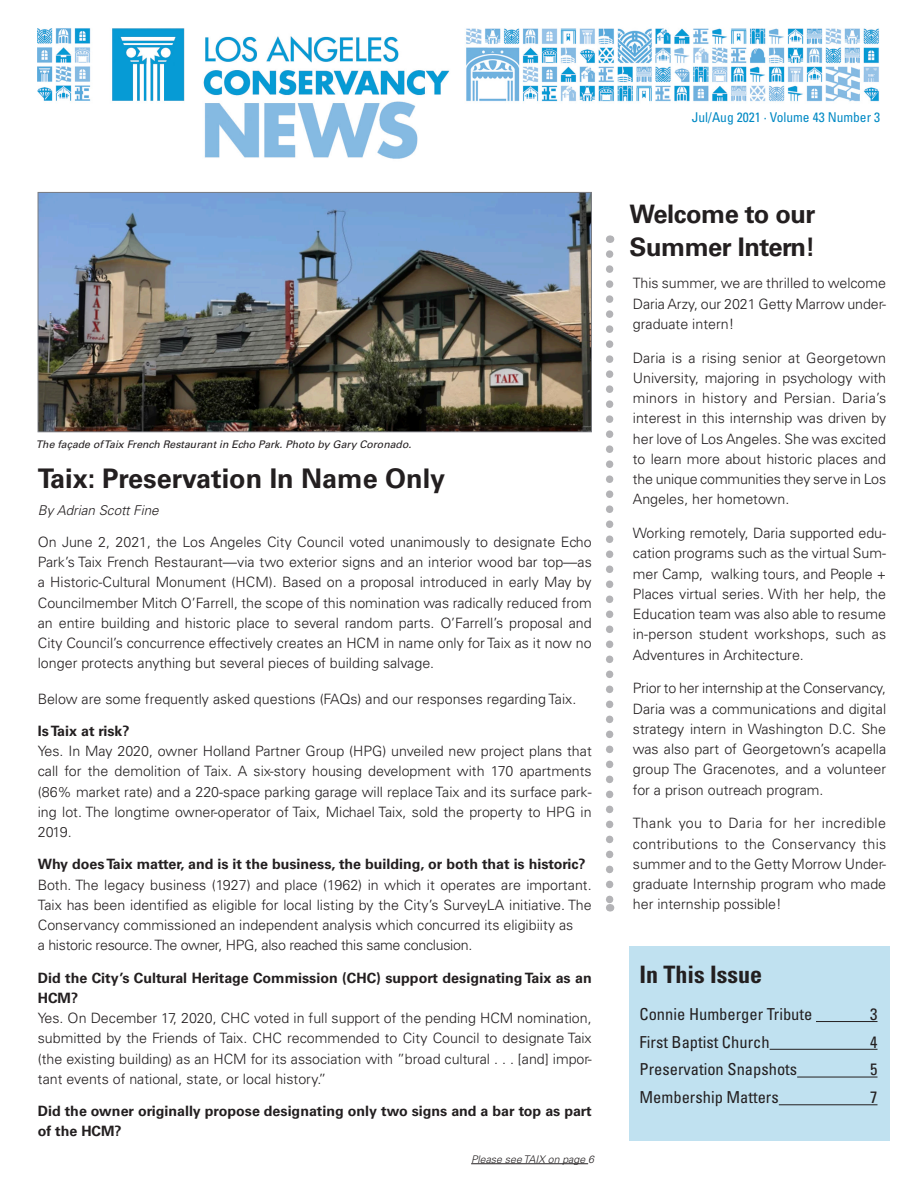
<style>
.page{position:relative;width:918px;height:1188px;background:#fff}
.page>*{position:absolute;margin:0;border:0;box-sizing:border-box;transform-origin:0 0}
.a_Headline{font:700 27px "Univers LT Std";color:#231f20}
.a_Headline-2{font:700 25.5px "Univers LT Std";letter-spacing:-.02em;color:#231f20}
.a_Body_text{font:700 condensed 24px "Univers LT Std";color:#231f20}
.t1{font:condensed 16.5px "Univers LT Std";color:#231f20}
.a_Body_text_-_no_ind{font:300 14.25px/20.2px "Univers LT Std";color:#231f20;text-align:justify}
.t2{font:700 14.25px/20.2px "Univers LT Std";color:#231f20}
.a_Body_text_-_no_ind-2{font:300 14.25px "Univers LT Std";letter-spacing:-.02em;color:#231f20}
.t3{font:condensed 13.5px "Univers LT Std";color:#0089c4}
.a_Byline{font:italic 300 13.5px "Univers LT Std";color:#231f20}
.a_Caption{font:italic 10.5px "Univers LT Std";color:#231f20}
.a_Continuation{font:italic 300 10.5px "Univers LT Std";color:#231f20}
</style>
<div class="page">
<img style="left:38px;top:28px;width:841px;height:131px">
<div style="left:629px;top:946px;width:260px;height:195px;background:#c0e1f0"></div>
<hr style="left:816px;top:1021px;width:62px;height:1px;background:#231f20">
<hr style="left:770px;top:1049px;width:108px;height:1px;background:#231f20">
<hr style="left:797px;top:1077px;width:81px;height:1px;background:#231f20">
<hr style="left:779px;top:1104px;width:99px;height:1px;background:#231f20">
<img style="left:40px;top:194px;width:550px;height:236px">
<div style="left:38px;top:192px;width:554px;height:240px;border:1px solid #7a7c82"></div>
<hr style="left:471px;top:1163px;width:117px;height:1px;background:#231f20">
<svg style="left:606px;top:254px;width:7px;height:658px"></svg>
<p class="a_Caption" style="left:36px;top:438px;width:377px">The façade of Taix French Restaurant in Echo Park. Photo by Gary Coronado.</p>
<p class="a_Headline" style="left:38px;top:463px;width:409px">Taix: Preservation In Name Only</p>
<p class="a_Byline" style="left:38px;top:502px;width:123px">By Adrian Scott Fine</p>
<p class="a_Body_text_-_no_ind" style="left:38px;top:532px;width:555px">On June 2, 2021, the Los Angeles City Council voted unanimously to designate Echo Park’s Taix French Restaurant—via two exterior signs and an interior wood bar top—as a Historic-Cultural Monument (HCM). Based on a proposal introduced in early May by Councilmember Mitch O’Farrell, the scope of this nomination was radically reduced from an entire building and historic place to several random parts. O’Farrell’s proposal and City Council’s concurrence effectively creates an HCM in name only for Taix as it now no longer protects anything but several pieces of building salvage.</p>
<p class="a_Body_text_-_no_ind" style="left:38px;top:688px;width:540px">Below are some frequently asked questions (FAQs) and our responses regarding Taix.</p>
<p class="t2" style="left:38px;top:721px;width:93px">Is Taix at risk?</p>
<p class="a_Body_text_-_no_ind" style="left:38px;top:741px;width:555px">Yes. In May 2020, owner Holland Partner Group (HPG) unveiled new project plans that call for the demolition of Taix. A six-story housing development with 170 apartments (86% market rate) and a 220-space parking garage will replace Taix and its surface park&shy;ing lot. The longtime owner-operator of Taix, Michael Taix, sold the property to HPG in 2019.</p>
<p class="t2" style="left:38px;top:854px;width:549px">Why does Taix matter, and is it the business, the building, or both that is historic?</p>
<p class="a_Body_text_-_no_ind" style="left:38px;top:874px;width:555px">Both. The legacy business (1927) and place (1962) in which it operates are important.<br>Taix has been identified as eligible for local listing by the City’s SurveyLA initiative. The Conservancy commissioned an independent analysis which concurred its eligibiity as</p>
<p class="a_Body_text_-_no_ind-2" style="left:38px;top:937px;width:436px">a historic resource. The owner, HPG, also reached this same conclusion.</p>
<p class="t2" style="left:38px;top:968px;width:555px">Did the City’s Cultural Heritage Commission (CHC) support designating Taix as an<br>HCM?</p>
<p class="a_Body_text_-_no_ind" style="left:38px;top:1008px;width:555px">Yes. On December 17, 2020, CHC voted in full support of the pending HCM nomination, submitted by the Friends of Taix. CHC recommended to City Council to designate Taix (the existing building) as an HCM for its association with ”broad cultural . . . [and] impor&shy;tant events of national, state, or local history.”</p>
<p class="t2" style="left:38px;top:1101px;width:555px">Did the owner originally propose designating only two signs and a bar top as part of the HCM?</p>
<p class="a_Continuation" style="left:471px;top:1153px;width:124px">Please see TAIX on page 6</p>
<p class="t3" style="left:692px;top:109px;width:190px">Jul/Aug 2021 · Volume 43 Number 3</p>
<p class="a_Headline-2" style="left:630px;top:199px;width:187px">Welcome to our</p>
<p class="a_Headline-2" style="left:630px;top:232px;width:187px">Summer Intern!</p>
<p class="a_Body_text_-_no_ind" style="left:633px;top:273px;width:255px">This summer, we are thrilled to welcome Daria Arzy, our 2021 Getty Marrow under&shy;graduate intern!</p>
<p class="a_Body_text_-_no_ind" style="left:633px;top:348px;width:255px">Daria is a rising senior at Georgetown University, majoring in psychology with minors in history and Persian. Daria’s interest in this internship was driven by her love of Los Angeles. She was excited to learn more about historic places and the unique communities they serve in Los Angeles, her hometown.</p>
<p class="a_Body_text_-_no_ind" style="left:633px;top:523px;width:255px">Working remotely, Daria supported edu&shy;cation programs such as the virtual Sum&shy;mer Camp, walking tours, and People + Places virtual series. With her help, the Education team was also able to resume in-person student workshops, such as Adventures in Architecture.</p>
<p class="a_Body_text_-_no_ind" style="left:633px;top:678px;width:255px">Prior to her internship at the Conservancy, Daria was a communications and digital strategy intern in Washington D.C. She was also part of Georgetown’s acapella group The Gracenotes, and a volunteer for a prison outreach program.</p>
<p class="a_Body_text_-_no_ind" style="left:633px;top:813px;width:255px">Thank you to Daria for her incredible contributions to the Conservancy this summer and to the Getty Morrow Under&shy;graduate Internship program who made her internship possible!</p>
<p class="a_Body_text" style="left:640px;top:959px;width:124px">In This Issue</p>
<p class="t1" style="left:640px;top:1004px;width:174px">Connie Humberger Tribute</p>
<p class="t1" style="left:870px;top:1004px;width:9px">3</p>
<p class="t1" style="left:640px;top:1031px;width:132px">First Baptist Church</p>
<p class="t1" style="left:870px;top:1031px;width:9px">4</p>
<p class="t1" style="left:640px;top:1059px;width:159px">Preservation Snapshots</p>
<p class="t1" style="left:870px;top:1059px;width:9px">5</p>
<p class="t1" style="left:640px;top:1087px;width:141px">Membership Matters</p>
<p class="t1" style="left:870px;top:1087px;width:9px">7</p>
</div>
